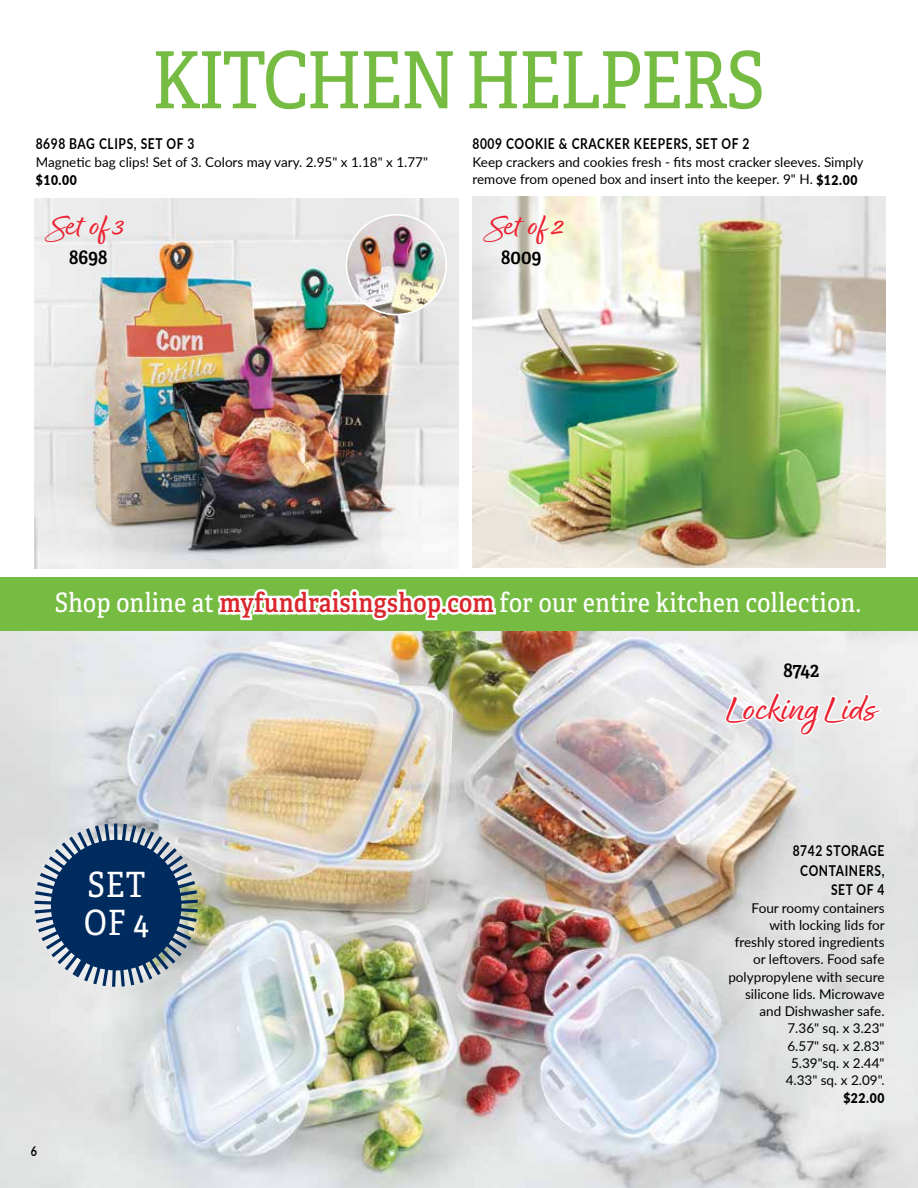
<style>
.page{position:relative;width:918px;height:1188px;background:#fff}
.page>*{position:absolute;margin:0;border:0;box-sizing:border-box;transform-origin:0 0}
.t1{font:78.75px "Adelle Condensed";letter-spacing:-.03em;color:#76bc43}
.t2{font:expanded 36.75px "Good Karma Smooth";color:#ec2130}
.t3{font:34.8px/38.7px "Adelle Condensed";color:#fff}
.t4{font:expanded 30.75px "Good Karma Smooth";letter-spacing:-.005em;color:#ec2130}
.t5{font:26.7px "Adelle Condensed";letter-spacing:.02em;color:#fff}
.t6{font:600 21px "Adelle Condensed";color:#000}
.t7{font:700 15px/19.5px "Lato";letter-spacing:.05em;color:#000;text-align:right;scale:.8 1}
.t8{font:13.5px/17.2px "Lato";color:#000}
.t9{font:900 13.5px "Lato";letter-spacing:.05em;color:#000;scale:.9 1}
.t10{font:700 13.5px "Lato";color:#000;scale:.8 1}
.s1{font-weight:900}
.s2{font-weight:600}
</style>
<div class="page">
<img style="left:35px;top:199px;width:424px;height:370px">
<img style="left:0;top:631px;width:918px;height:557px">
<img style="left:472px;top:197px;width:414px;height:371px">
<img style="left:346px;top:215px;width:100px;height:100px;border-radius:50px">
<div style="left:346px;top:214px;width:101px;height:101px;border:2px solid #fff;border-radius:50%"></div>
<div style="left:0;top:577px;width:918px;height:54px;background:#76bc43"></div>
<div style="left:28px;top:817px;width:177px;height:177px;background:#fff;opacity:.75"></div>
<svg style="left:31px;top:820px;width:170px;height:170px;background:#b0b9c0"></svg>
<div style="left:51px;top:840px;width:131px;height:130px;background:#002b5e;border-radius:50%"></div>
<svg style="left:726px;top:643px;width:157px;height:94px"></svg>
<h1 class="t1" style="left:152px;top:33px;width:615px">KITCHEN HELPERS</h1>
<p class="t7" style="left:472px;top:133px;width:348px">8009 COOKIE &amp; CRACKER KEEPERS, SET OF 2</p>
<p class="t8" style="left:472px;top:152px;width:392px;line-height:18px">Keep crackers and cookies fresh - fits most cracker sleeves. Simply remove from opened box and insert into the keeper. 9" H. <span class="s1">$12.00</span></p>
<p class="t7" style="left:36px;top:133px;width:200px">8698 BAG CLIPS, SET OF 3</p>
<p class="t8" style="left:36px;top:152px;width:394px">Magnetic bag clips! Set of 3. Colors may vary. 2.95" x 1.18" x 1.77"</p>
<p class="t9" style="left:36px;top:169px;width:47px">$10.00</p>
<h3 class="t4" style="left:52px;top:208px;width:74px">Set of 3</h3>
<h3 class="t6" style="left:69px;top:244px;width:40px">8698</h3>
<h3 class="t4" style="left:490px;top:208px;width:76px">Set of 2</h3>
<h3 class="t6" style="left:501px;top:244px;width:42px">8009</h3>
<h3 class="t5" style="left:55px;top:586px;width:808px">Shop online at <span class="s2">myfundraisingshop.com</span> for our entire kitchen collection.</h3>
<h3 class="t6" style="left:784px;top:657px;width:37px">8742</h3>
<h3 class="t3" style="left:84px;top:866px;width:66px">SET<br>OF 4</h3>
<p class="t10" style="left:31px;top:1141px;width:9px">6</p>
<h2 class="t2" style="left:727px;top:688px;width:151px">Locking Lids</h2>
<p class="t7" style="left:793px;top:840px;width:116px">8742 STORAGE<br>CONTAINERS,<br>SET OF 4</p>
<p class="t8" style="left:728px;top:898px;width:158px;text-align:right">Four roomy containers with locking lids for freshly stored ingredients or leftovers. Food safe polypropylene with secure silicone lids. Microwave and Dishwasher safe.<br>7.36" sq. x 3.23"<br>6.57" sq. x 2.83"<br>5.39"sq. x 2.44"<br>4.33" sq. x 2.09".</p>
<p class="t9" style="left:843px;top:1088px;width:47px">$22.00</p>
</div>
